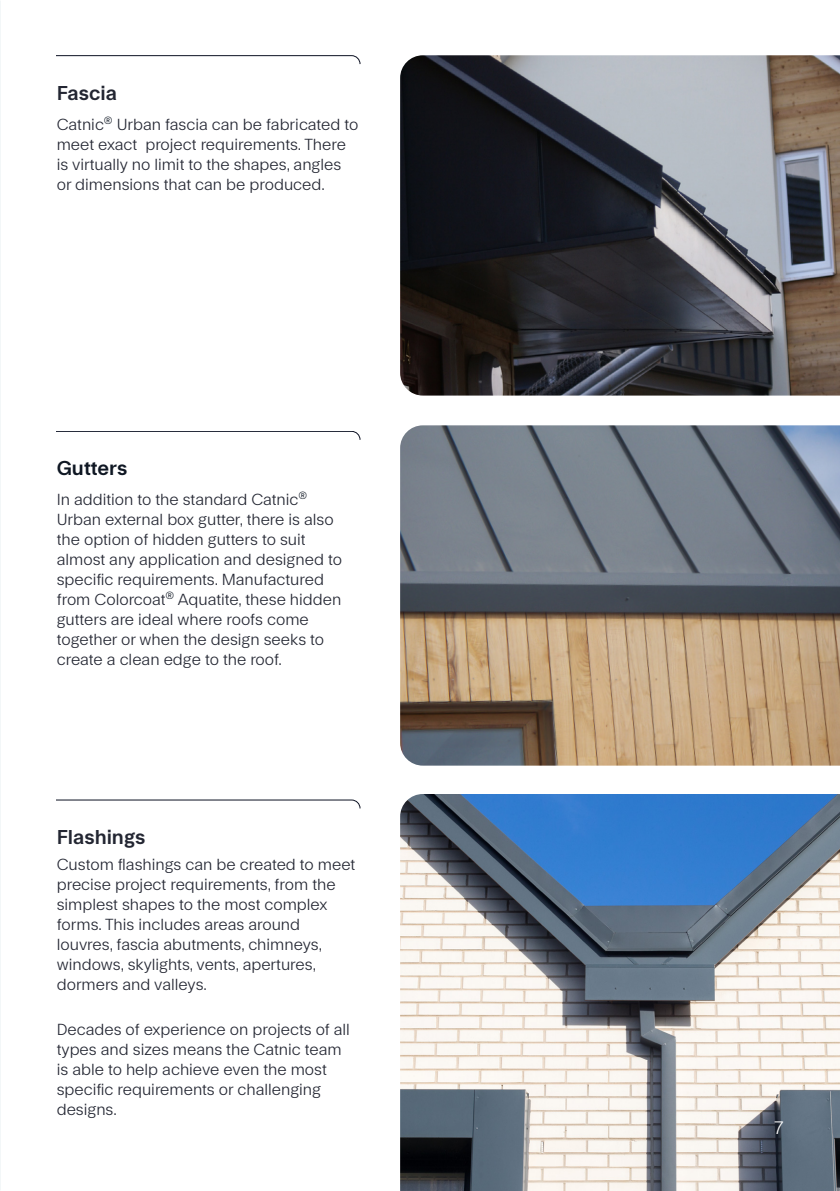
<style>
.page{position:relative;width:840px;height:1191px;background:#fff}
.page>*{position:absolute;margin:0;border:0;box-sizing:border-box;transform-origin:0 0}
.t1{font:600 20px "FT System Grotesk";color:#232632}
.t2{font:600 20px "FT System Grotesk";color:#0f1723}
.Numbers{font:300 18px "FT System Grotesk";color:#fff}
.Body{font:300 16px/20px "FT System Grotesk";color:#232632}
</style>
<div class="page">
<img style="left:0;top:638px;width:1px;height:553px">
<img style="left:400px;top:55px;width:439px;height:340px">
<img style="left:400px;top:794px;width:439px;height:397px">
<img style="left:400px;top:425px;width:439px;height:340px">
<svg style="left:57px;top:799px;width:303px;height:9px"></svg>
<svg style="left:57px;top:431px;width:303px;height:9px"></svg>
<svg style="left:57px;top:55px;width:303px;height:9px"></svg>
<h6 class="t1" style="left:57px;top:77px;width:61px">Fascia</h6>
<h6 class="Body" style="left:57px;top:113px;width:303px">Catnic<sup>®</sup> Urban fascia can be fabricated to meet exact project requirements. There is virtually no limit to the shapes, angles or dimensions that can be produced.</h6>
<h6 class="t2" style="left:57px;top:453px;width:72px">Gutters</h6>
<h6 class="Body" style="left:57px;top:489px;width:286px">In addition to the standard Catnic<sup>® </sup>Urban external box gutter, there is also the option of hidden gutters to suit almost any application and designed to specific requirements. Manufactured from Colorcoat<sup>®</sup> Aquatite, these hidden gutters are ideal where roofs come together or when the design seeks to create a clean edge to the roof.</h6>
<h6 class="t1" style="left:57px;top:822px;width:90px">Flashings</h6>
<h6 class="Body" style="left:57px;top:853px;width:300px">Custom flashings can be created to meet precise project requirements, from the simplest shapes to the most complex forms. This includes areas around louvres, fascia abutments, chimneys, windows, skylights, vents, apertures, dormers and valleys.</h6>
<p class="Body" style="left:57px;top:1018px;width:294px">Decades of experience on projects of all types and sizes means the Catnic team is able to help achieve even the most specific requirements or challenging designs.</p>
<p class="Numbers" style="left:774px;top:1114px;width:10px">7</p>
</div>
